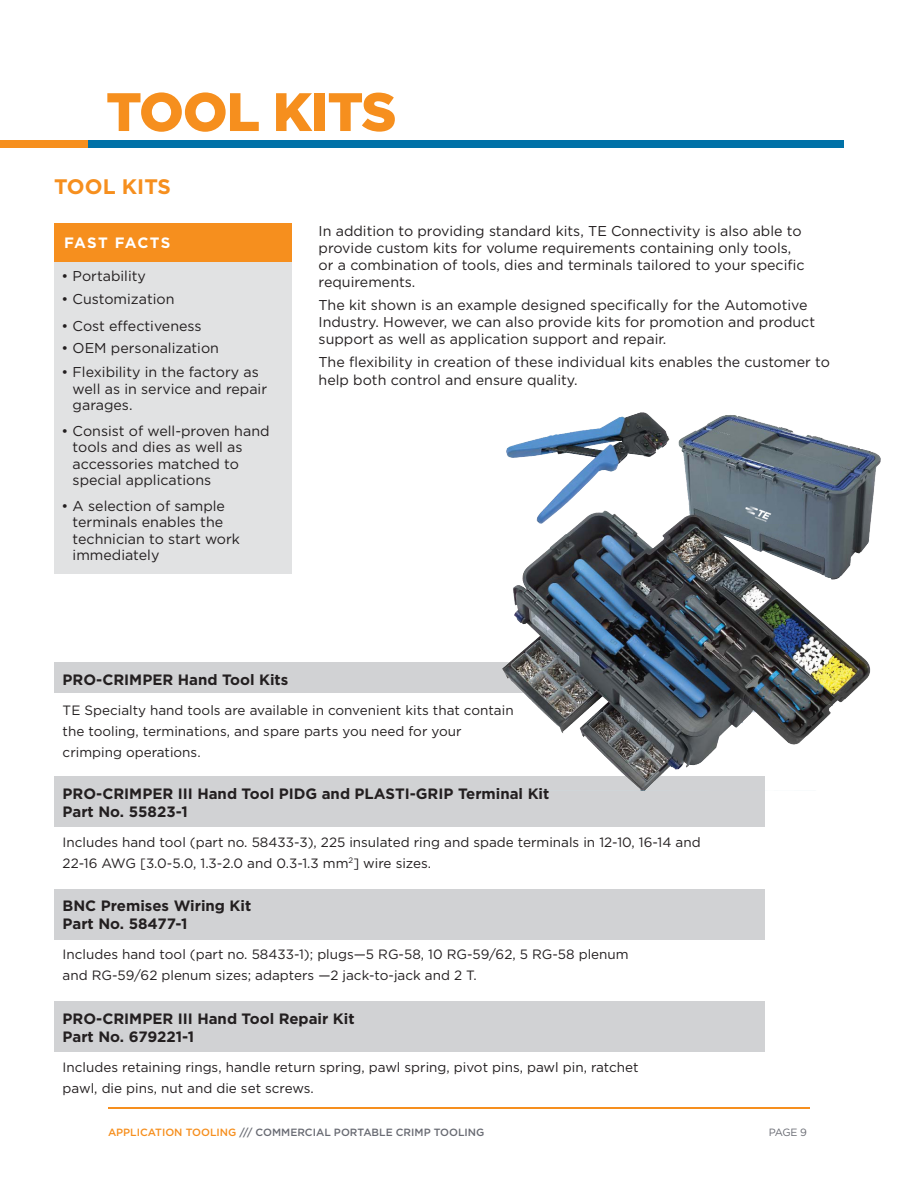
<style>
.page{position:relative;width:918px;height:1188px;background:#fff}
.page>*{position:absolute;margin:0;border:0;box-sizing:border-box;transform-origin:0 0}
.PS_Headline{font:900 54px "Gotham";letter-spacing:-.02em;color:#f68f1e}
.Instructional_copy{font:700 21px "Gotham";color:#f68f1e}
.Instructional_copy-2{font:700 15px/18px "Gotham";color:#231f20}
.Instructional_copy-3{font:700 15px "Gotham";letter-spacing:.075em;color:#fff}
.Instructional_copy-4{font:14.25px/16.5px "Gotham";color:#231f20}
.Instructional_copy-5{font:13.5px/21px "Gotham";color:#231f20}
.t1{font:500 10.5px "Gotham";color:#696b73}
.t2{font:10.5px "Gotham";color:#696b73}
.s1{color:#f68f1e}
</style>
<div class="page">
<hr style="left:108px;top:1107px;width:702px;height:1px;background:#f68f1e">
<div style="left:54px;top:262px;width:238px;height:311px;background:#e1e2e3"></div>
<div style="left:54px;top:223px;width:238px;height:39px;background:#f68f1e"></div>
<div style="left:54px;top:663px;width:711px;height:30px;background:#d1d2d4"></div>
<div style="left:54px;top:777px;width:711px;height:50px;background:#d1d2d4"></div>
<div style="left:54px;top:889px;width:711px;height:50px;background:#d1d2d4"></div>
<div style="left:54px;top:1002px;width:711px;height:50px;background:#d1d2d4"></div>
<img style="left:483px;top:412px;width:398px;height:378px">
<div style="left:87px;top:140px;width:757px;height:8px;background:#0071a7"></div>
<div style="left:0;top:140px;width:87px;height:8px;background:#f68f1e"></div>
<p class="PS_Headline" style="left:106px;top:75px;width:292px">TOOL KITS</p>
<p class="Instructional_copy" style="left:54px;top:173px;width:119px">TOOL KITS</p>
<p class="Instructional_copy-3" style="left:64px;top:232px;width:108px">FAST FACTS</p>
<p class="Instructional_copy-4" style="left:62px;top:268px;width:86px">• Portability</p>
<p class="Instructional_copy-4" style="left:62px;top:290px;width:114px">• Customization</p>
<p class="Instructional_copy-4" style="left:62px;top:317px;width:142px">• Cost effectiveness</p>
<p class="Instructional_copy-4" style="left:62px;top:340px;width:159px">• OEM personalization</p>
<p class="Instructional_copy-4" style="left:73px;top:364px;width:196px;text-indent:-11px">• Flexibility in the factory as well as in service and repair garages.</p>
<p class="Instructional_copy-4" style="left:73px;top:422px;width:198px;text-indent:-11px">• Consist of well-proven hand tools and dies as well as accessories matched to special applications</p>
<p class="Instructional_copy-4" style="left:73px;top:497px;width:169px;text-indent:-11px">• A selection of sample terminals enables the technician to start work immediately</p>
<p class="Instructional_copy-4" style="left:319px;top:222px;width:488px;line-height:17.1px">In addition to providing standard kits, TE Connectivity is also able to provide custom kits for volume requirements containing only tools, or a combination of tools, dies and terminals tailored to your specific requirements.</p>
<p class="Instructional_copy-4" style="left:319px;top:296px;width:498px;line-height:17.1px">The kit shown is an example designed specifically for the Automotive<br>Industry. However, we can also provide kits for promotion and product support as well as application support and repair.</p>
<p class="Instructional_copy-4" style="left:319px;top:354px;width:513px;line-height:17.1px">The flexibility in creation of these individual kits enables the customer to help both control and ensure quality.</p>
<p class="Instructional_copy-2" style="left:63px;top:670px;width:227px">PRO-CRIMPER Hand Tool Kits</p>
<p class="Instructional_copy-5" style="left:63px;top:699px;width:453px">TE Specialty hand tools are available in convenient kits that contain the tooling, terminations, and spare parts you need for your crimping operations.</p>
<p class="Instructional_copy-2" style="left:63px;top:784px;width:488px">PRO-CRIMPER III Hand Tool PIDG and PLASTI-GRIP Terminal Kit<br>Part No. 55823-1</p>
<p class="Instructional_copy-5" style="left:63px;top:831px;width:640px">Includes hand tool (part no. 58433-3), 225 insulated ring and spade terminals in 12-10, 16-14 and<br>22-16 AWG [3.0-5.0, 1.3-2.0 and 0.3-1.3 mm<sup>2</sup>] wire sizes.</p>
<p class="Instructional_copy-2" style="left:63px;top:897px;width:190px">BNC Premises Wiring Kit<br>Part No. 58477-1</p>
<p class="Instructional_copy-5" style="left:63px;top:944px;width:568px">Includes hand tool (part no. 58433-1); plugs—5 RG-58, 10 RG-59/62, 5 RG-58 plenum and RG-59/62 plenum sizes; adapters —2 jack-to-jack and 2 T.</p>
<p class="Instructional_copy-2" style="left:63px;top:1009px;width:293px">PRO-CRIMPER III Hand Tool Repair Kit<br>Part No. 679221-1</p>
<p class="Instructional_copy-5" style="left:63px;top:1056px;width:577px">Includes retaining rings, handle return spring, pawl spring, pivot pins, pawl pin, ratchet pawl, die pins, nut and die set screws.</p>
<p class="t1" style="left:108px;top:1125px;width:378px"><span class="s1">APPLICATION TOOLING</span> /// COMMERCIAL PORTABLE CRIMP TOOLING</p>
<p class="t2" style="left:769px;top:1125px;width:40px">PAGE 9</p>
</div>
